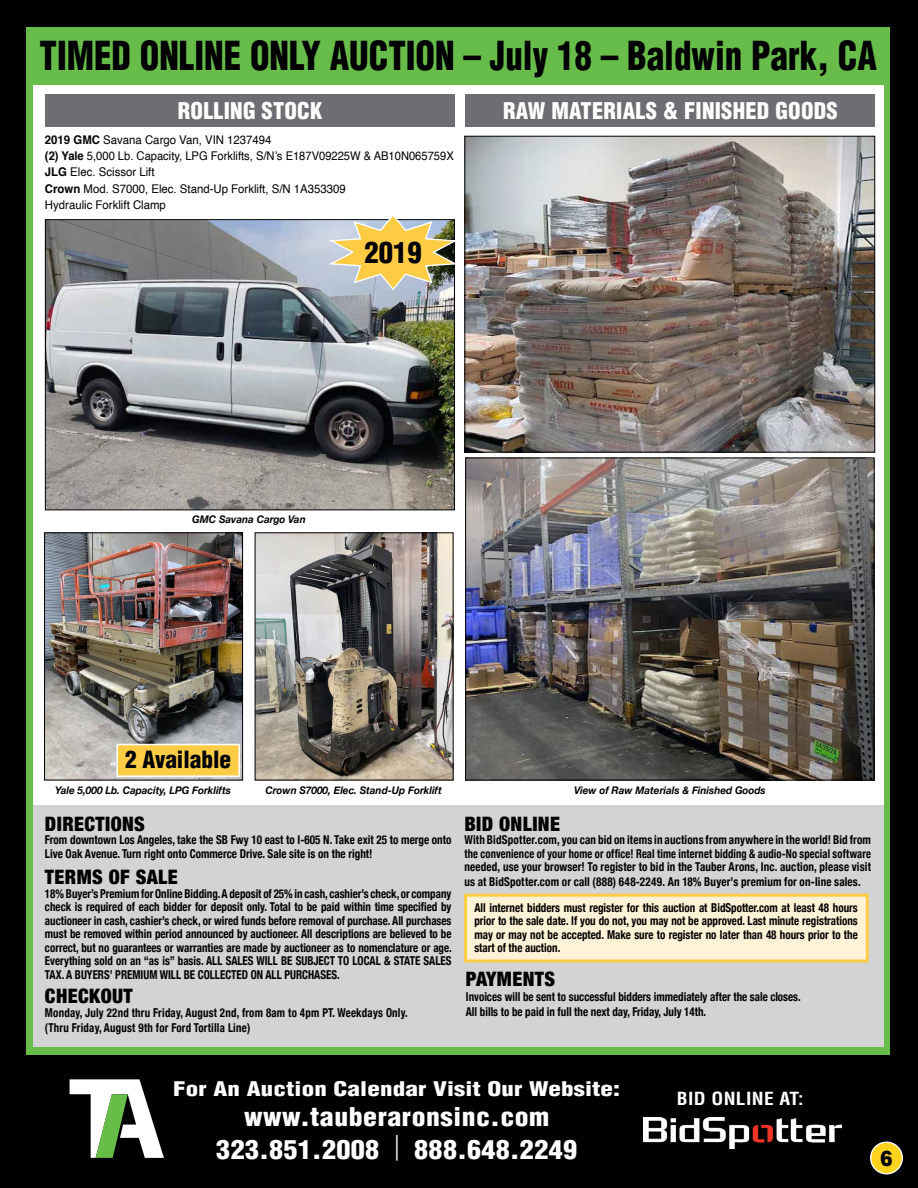
<style>
.page{position:relative;width:918px;height:1188px;background:#000}
.page>*{position:absolute;margin:0;border:0;box-sizing:border-box;transform-origin:0 0}
.t1{font:900 condensed 39px "Helvetica";color:#000;scale:.9 1}
.t2{font:900 condensed 28.5px "Helvetica";color:#000}
.t3{font:900 condensed 25.65px "Helvetica";letter-spacing:.01em;color:#fff;scale:1.1 1}
.t4{font:900 condensed 25.2px "Helvetica";letter-spacing:.02em;color:#fff;scale:1.1 1}
.t5{font:900 condensed 23.25px "Helvetica";color:#000}
.t6{font:900 condensed 22.5px "Helvetica";letter-spacing:.01em;color:#fff}
.t7{font:900 21.6px "Helvetica";color:#000;scale:.84 1}
.t8{font:900 condensed 19.95px "Helvetica Neue";letter-spacing:.02em;color:#000}
.t9{font:900 condensed 19.65px "Helvetica";letter-spacing:.005em;color:#fff;scale:1.27 1}
.t10{font:700 condensed 17.7px "Helvetica";letter-spacing:.02em;color:#fff;scale:1.1 1}
.t11{font:700 condensed 12.3px/13.5px "Helvetica Neue";color:#000;text-align:justify;scale:.9 1}
.t12{font:700 condensed 12.3px/13.5px "Helvetica Neue";color:#000;scale:.91 1}
.t13{font:700 condensed 12.3px/14.2px "Helvetica Neue";letter-spacing:.02em;color:#000;scale:.89 1}
.t14{font:12px/16.5px "Helvetica";color:#000;scale:.95 1}
.t15{font:italic 700 10.5px "Helvetica Neue";color:#000;scale:.95 1}
.s1{font-weight:700}
.s2{font-family:"Helvetica Neue";font-weight:300;font-stretch:normal}
</style>
<div class="page">
<div style="left:26px;top:27px;width:864px;height:1027px;background:#68bd4a"></div>
<div style="left:33px;top:33px;width:851px;height:1013px;background:#fff"></div>
<div style="left:33px;top:805px;width:851px;height:241px;background:#d1d3d4"></div>
<div style="left:464px;top:894px;width:405px;height:68px;background:#fff2d6;border:3px solid #ffcc46"></div>
<div style="left:871px;top:1142px;width:31px;height:32px;background:#fed31e;border-radius:50%"></div>
<div style="left:870px;top:1142px;width:33px;height:32px;border:1px solid #fff;border-radius:50%"></div>
<svg style="left:70px;top:1079px;width:94px;height:79px"></svg>
<img style="left:644px;top:1117px;width:197px;height:32px">
<div style="left:673px;top:1086px;width:143px;height:33px;background:#000"></div>
<img style="left:47px;top:221px;width:406px;height:287px">
<div style="left:45px;top:219px;width:410px;height:291px;border:1px solid #000"></div>
<img style="left:46px;top:534px;width:195px;height:244px">
<div style="left:44px;top:532px;width:199px;height:248px;border:1px solid #000"></div>
<img style="left:257px;top:534px;width:194px;height:244px">
<img style="left:466px;top:138px;width:407px;height:313px">
<div style="left:464px;top:136px;width:411px;height:317px;border:1px solid #000"></div>
<img style="left:467px;top:460px;width:406px;height:318px">
<div style="left:465px;top:458px;width:410px;height:322px;border:1px solid #000"></div>
<div style="left:45px;top:95px;width:410px;height:32px;background:#6d6e71"></div>
<div style="left:465px;top:95px;width:410px;height:32px;background:#6d6e71"></div>
<div style="left:32px;top:30px;width:858px;height:55px;background:#68bd4a"></div>
<svg style="left:326px;top:216px;width:129px;height:76px"></svg>
<div style="left:116px;top:744px;width:124px;height:33px;background:#ffcc46;border:2px solid #fff"></div>
<h1 class="t1" style="left:39px;top:31px;width:932px">TIMED ONLINE ONLY AUCTION – July 18 – Baldwin Park, CA</h1>
<h3 class="t6" style="left:178px;top:97px;width:146px">ROLLING STOCK</h3>
<p class="t14" style="left:45px;top:131px;width:432px"><span class="s1">2019 GMC</span> Savana Cargo Van, VIN 1237494<br><span class="s1">(2) Yale</span> 5,000 Lb. Capacity, LPG Forklifts, S/N’s E187V09225W &amp; AB10N065759X <span class="s1">JLG</span> Elec. Scissor Lift<br><span class="s1">Crown</span> Mod. S7000, Elec. Stand-Up Forklift, S/N 1A353309<br>Hydraulic Forklift Clamp</p>
<h2 class="t2" style="left:365px;top:235px;width:59px">2019</h2>
<h3 class="t6" style="left:503px;top:97px;width:336px">RAW MATERIALS &amp; FINISHED GOODS</h3>
<p class="t15" style="left:192px;top:511px;width:121px">GMC Savana Cargo Van</p>
<h3 class="t5" style="left:125px;top:745px;width:107px">2 Available</h3>
<p class="t15" style="left:55px;top:782px;width:186px">Yale 5,000 Lb. Capacity, LPG Forklifts</p>
<p class="t15" style="left:266px;top:782px;width:187px">Crown S7000, Elec. Stand-Up Forklift</p>
<p class="t15" style="left:574px;top:782px;width:203px">View of Raw Materials &amp; Finished Goods</p>
<h3 class="t8" style="left:45px;top:807px;width:102px">DIRECTIONS</h3>
<p class="t12" style="left:45px;top:832px;width:448px">From downtown Los Angeles, take the SB Fwy 10 east to I-605 N. Take exit 25 to merge onto<br>Live Oak Avenue. Turn right onto Commerce Drive. Sale site is on the right!</p>
<h3 class="t8" style="left:45px;top:861px;width:134px">TERMS OF SALE</h3>
<p class="t11" style="left:45px;top:886px;width:454px">18% Buyer’s Premium for Online Bidding. A deposit of 25% in cash, cashier’s check, or company check is required of each bidder for deposit only. Total to be paid within time specified by auctioneer in cash, cashier’s check, or wired funds before removal of purchase. All purchases must be removed within period announced by auctioneer. All descriptions are believed to be correct, but no guarantees or warranties are made by auctioneer as to nomenclature or age.<br>Everything sold on an “as is” basis. ALL SALES WILL BE SUBJECT TO LOCAL &amp; STATE SALES TAX. A BUYERS’ PREMIUM WILL BE COLLECTED ON ALL PURCHASES.</p>
<h3 class="t8" style="left:45px;top:980px;width:89px">CHECKOUT</h3>
<p class="t13" style="left:45px;top:1005px;width:409px">Monday, July 22nd thru Friday, August 2nd, from 8am to 4pm PT. Weekdays Only. (Thru Friday, August 9th for Ford Tortilla Line)</p>
<h3 class="t8" style="left:464px;top:807px;width:97px">BID ONLINE</h3>
<p class="t12" style="left:464px;top:832px;width:448px;text-align:justify">With BidSpotter.com, you can bid on items in auctions from anywhere in the world! Bid from the convenience of your home or office! Real time internet bidding &amp; audio-No special software needed, use your browser! To register to bid in the Tauber Arons, Inc. auction, please visit</p>
<p class="t12" style="left:464px;top:868px;width:437px;line-height:25.8px;text-align:center">us at BidSpotter.com or call (888) 648-2249. An 18% Buyer’s premium for on-line sales.<br>All internet bidders must register for this auction at BidSpotter.com at least 48 hours</p>
<p class="t11" style="left:474px;top:913px;width:428px">prior to the sale date. If you do not, you may not be approved. Last minute registrations may or may not be accepted. Make sure to register no later than 48 hours prior to the start of the auction.</p>
<h3 class="t8" style="left:466px;top:963px;width:91px">PAYMENTS</h3>
<p class="t11" style="left:466px;top:988px;width:374px;line-height:15px">Invoices will be sent to successful bidders immediately after the sale closes.<br>All bills to be paid in full the next day, Friday, July 14th.</p>
<h3 class="t9" style="left:173px;top:1076px;width:354px">For An Auction Calendar Visit Our Website:</h3>
<h3 class="t4" style="left:244px;top:1100px;width:279px">www.tauberaronsinc.com</h3>
<h3 class="t3" style="left:216px;top:1133px;width:330px">323.851.2008 <span class="s2">|</span> 888.648.2249</h3>
<h3 class="t10" style="left:677px;top:1087px;width:117px">BID ONLINE AT:</h3>
<h3 class="t7" style="left:880px;top:1144px;width:16px">6</h3>
</div>
